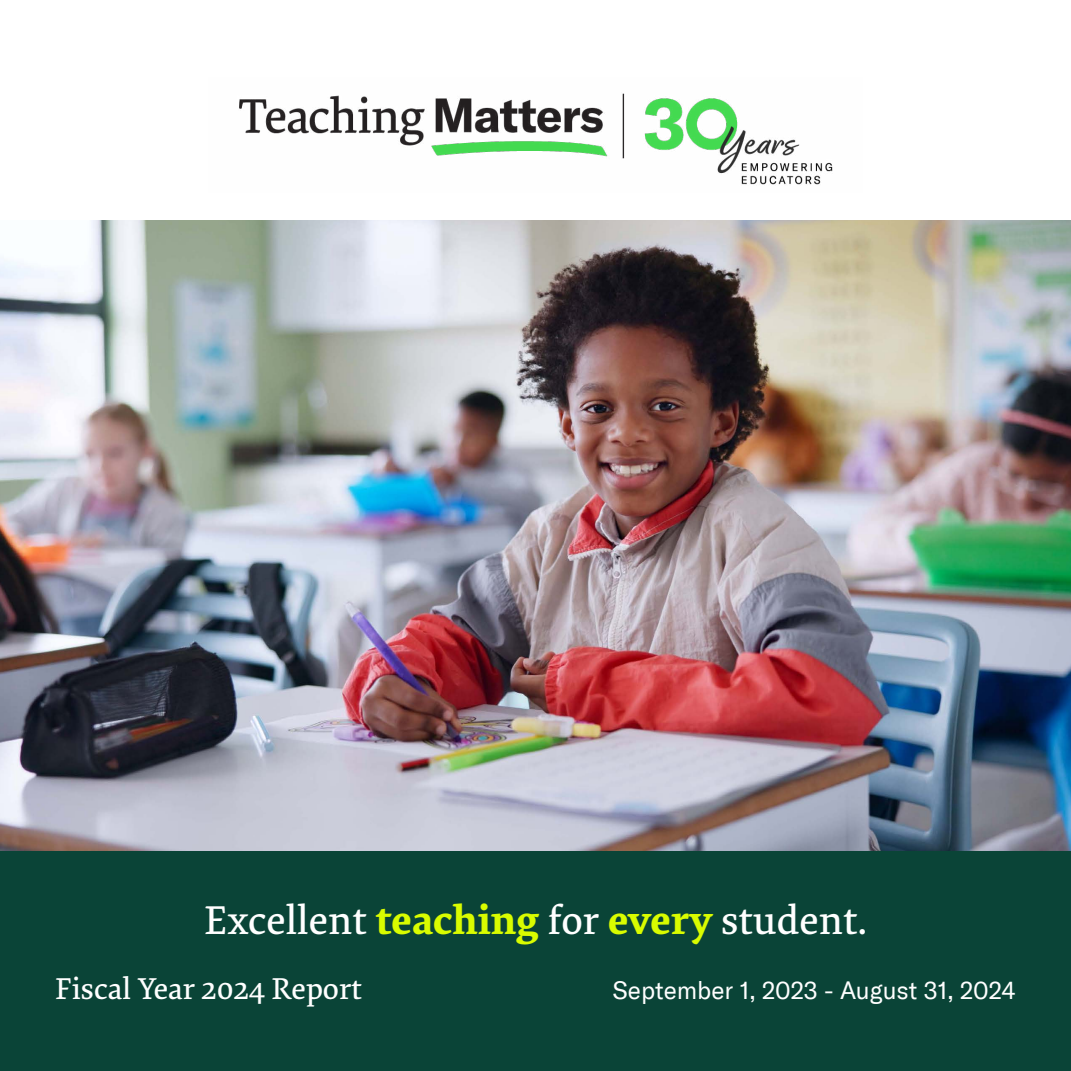
<style>
.page{position:relative;width:1071px;height:1071px;background:#fff}
.page>*{position:absolute;margin:0;border:0;box-sizing:border-box;transform-origin:0 0}
.t1{font:500 42px "Elena Basic";color:#fff}
.t2{font:500 31.5px "Elena Basic";color:#fff}
.t3{font:24.5px "GT America";color:#fff}
.s1{font-weight:700;color:#d9fc00}
</style>
<div class="page">
<div style="left:0;top:851px;width:1071px;height:220px;background:#0a4437"></div>
<img style="left:0;top:220px;width:1071px;height:631px">
<img style="left:239px;top:93px;width:594px;height:92px">
<p class="t1" style="left:204px;top:891px;width:664px">Excellent <span class="s1">teaching</span> for <span class="s1">every</span> student.</p>
<p class="t2" style="left:55px;top:967px;width:308px">Fiscal Year 2024 Report</p>
<p class="t3" style="left:613px;top:976px;width:405px">September 1, 2023 - August 31, 2024</p>
</div>
